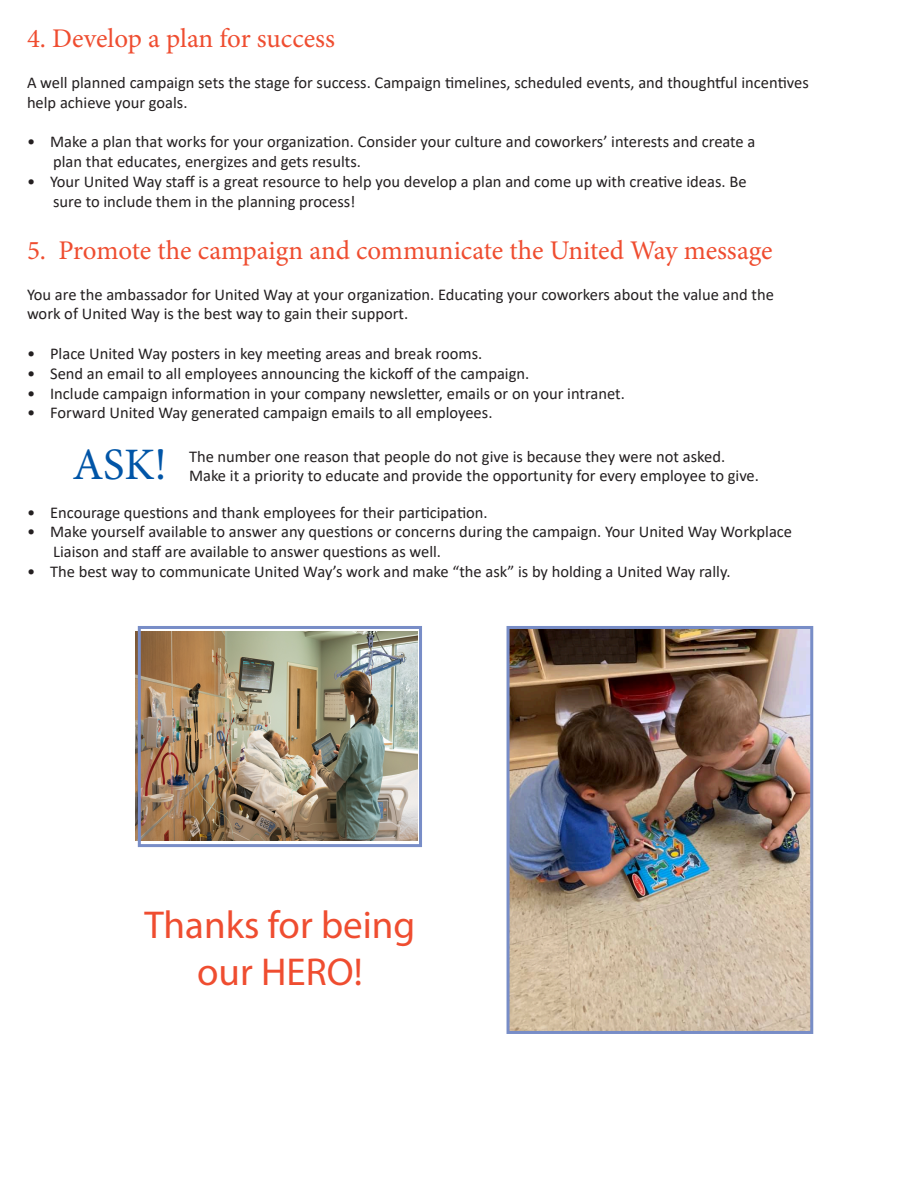
<style>
.page{position:relative;width:918px;height:1188px;background:#fff}
.page>*{position:absolute;margin:0;border:0;box-sizing:border-box;transform-origin:0 0}
.t1{font:45px "Minion Pro";color:#0155a7}
.t2{font:39px "Myriad Pro";color:#ef4d30}
.t3{font:27px "Minion Pro";letter-spacing:-.005em;color:#ef4d30}
.t4{font:16.5px/19.8px "Calibri";color:#231f20}
</style>
<div class="page">
<img style="left:136px;top:631px;width:281px;height:210px">
<div style="left:138px;top:626px;width:284px;height:221px;border:3px solid #788dc7"></div>
<img style="left:511px;top:630px;width:298px;height:400px">
<div style="left:507px;top:626px;width:306px;height:408px;border:3px solid #788dc7"></div>
<p class="t3" style="left:27px;top:20px;width:309px">4. Develop a plan for success</p>
<p class="t4" style="left:27px;top:72px;width:783px">A well planned campaign sets the stage for success. Campaign timelines, scheduled events, and thoughtful incentives help achieve your goals.</p>
<p class="t4" style="left:53px;top:131px;width:704px;text-indent:-26px">• Make a plan that works for your organization. Consider your culture and coworkers’ interests and create a plan that educates, energizes and gets results.</p>
<p class="t4" style="left:53px;top:171px;width:695px;text-indent:-26px">• Your United Way staff is a great resource to help you develop a plan and come up with creative ideas. Be sure to include them in the planning process!</p>
<p class="t3" style="left:27px;top:233px;width:747px">5. Promote the campaign and communicate the United Way message</p>
<p class="t4" style="left:27px;top:284px;width:748px">You are the ambassador for United Way at your organization. Educating your coworkers about the value and the work of United Way is the best way to gain their support.</p>
<p class="t4" style="left:27px;top:343px;width:457px">• Place United Way posters in key meeting areas and break rooms.</p>
<p class="t4" style="left:27px;top:363px;width:504px">• Send an email to all employees announcing the kickoff of the campaign.</p>
<p class="t4" style="left:27px;top:383px;width:599px">• Include campaign information in your company newsletter, emails or on your intranet.</p>
<p class="t4" style="left:27px;top:403px;width:467px">• Forward United Way generated campaign emails to all employees.</p>
<p class="t1" style="left:72px;top:434px;width:96px">ASK!</p>
<p class="t4" style="left:189px;top:446px;width:538px">The number one reason that people do not give is because they were not asked.</p>
<p class="t4" style="left:189px;top:466px;width:572px">Make it a priority to educate and provide the opportunity for every employee to give.</p>
<p class="t4" style="left:27px;top:502px;width:462px">• Encourage questions and thank employees for their participation.</p>
<p class="t4" style="left:53px;top:522px;width:741px;text-indent:-26px">• Make yourself available to answer any questions or concerns during the campaign. Your United Way Workplace<br>Liaison and staff are available to answer questions as well.</p>
<p class="t4" style="left:27px;top:561px;width:705px">• The best way to communicate United Way’s work and make “the ask” is by holding a United Way rally.</p>
<p class="t2" style="left:145px;top:901px;width:272px">Thanks for being</p>
<p class="t2" style="left:197px;top:948px;width:167px">our HERO!</p>
</div>
